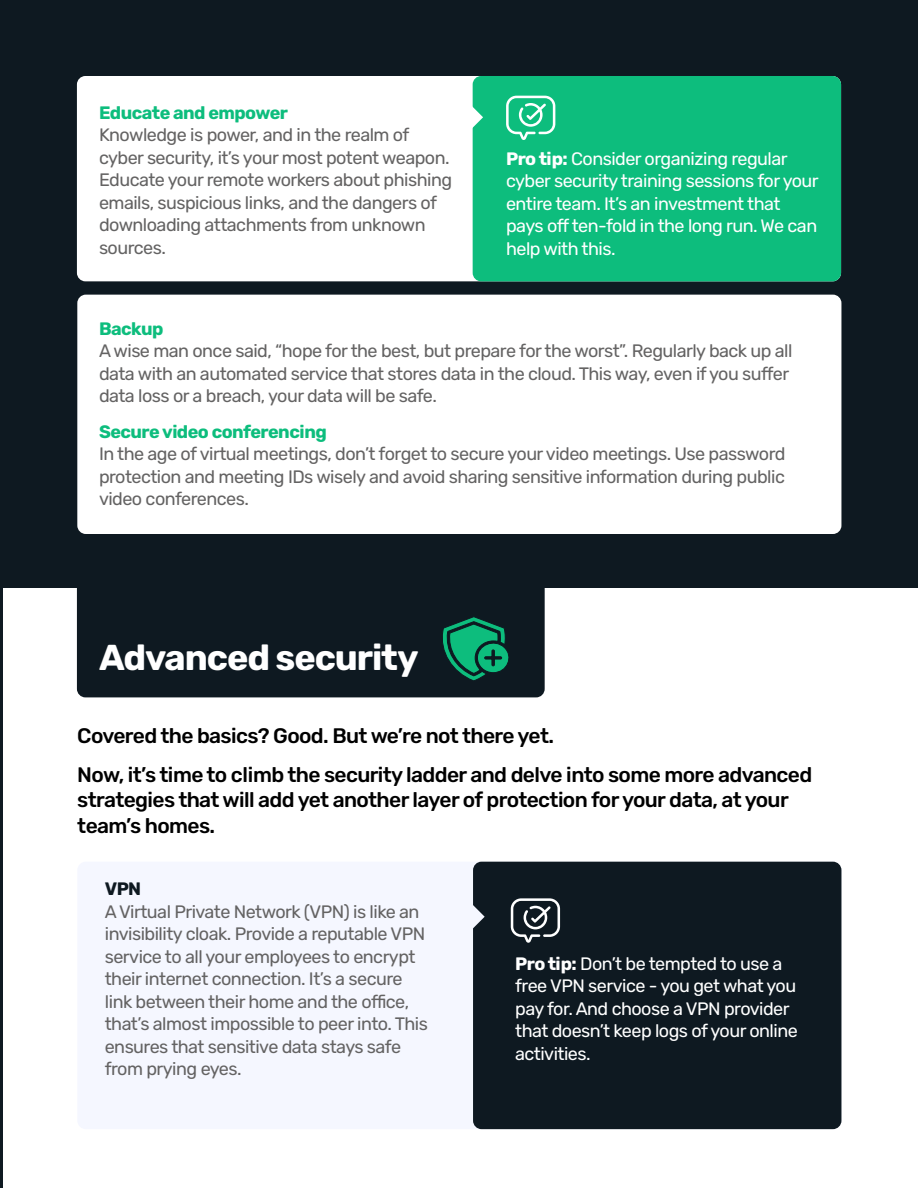
<style>
.page{position:relative;width:918px;height:1188px;background:#fff}
.page>*{position:absolute;margin:0;border:0;box-sizing:border-box;transform-origin:0 0}
.t1{font:700 36px "Rubik";letter-spacing:-.03em;color:#fff}
.t2{font:500 21px/38.2px "Rubik";letter-spacing:-.03em;color:#000}
.t3{font:18px/22.5px "Rubik";letter-spacing:-.03em;color:#646363}
.t4{font:18px/22.5px "Rubik";letter-spacing:-.03em;color:#fff}
.t5{font:700 18px "Rubik";letter-spacing:-.03em;color:#0dbd7d}
.t6{font:700 18px "Rubik";color:#0e1921}
.s1{font-weight:700}
</style>
<div class="page">
<div style="left:77px;top:572px;width:468px;height:125px;background:#0e1921;border-radius:9px"></div>
<hr style="left:0;top:0;width:3px;height:1188px;background:#0e1921">
<svg style="left:443px;top:617px;width:66px;height:64px"></svg>
<div style="left:3px;top:0;width:915px;height:588px;background:#0e1921"></div>
<div style="left:77px;top:295px;width:764px;height:239px;background:#fff;border-radius:9px"></div>
<div style="left:77px;top:76px;width:764px;height:205px;background:#fff;border-radius:9px"></div>
<div style="left:473px;top:76px;width:368px;height:205px;background:#0dbd7d;border-radius:9px"></div>
<svg style="left:506px;top:96px;width:49px;height:44px"></svg>
<svg style="left:472px;top:102px;width:11px;height:31px"></svg>
<div style="left:77px;top:862px;width:764px;height:267px;background:#f5f7ff;border-radius:9px"></div>
<div style="left:473px;top:862px;width:368px;height:267px;background:#0e1921;border-radius:9px"></div>
<svg style="left:511px;top:898px;width:49px;height:45px"></svg>
<svg style="left:473px;top:905px;width:12px;height:24px"></svg>
<p class="t5" style="left:99px;top:102px;width:191px">Educate and empower</p>
<p class="t3" style="left:99px;top:124px;width:355px">Knowledge is power, and in the realm of cyber security, it’s your most potent weapon.<br>Educate your remote workers about phishing emails, suspicious links, and the dangers of downloading attachments from unknown sources.</p>
<p class="t4" style="left:506px;top:148px;width:314px"><span class="s1">Pro tip:</span> Consider organizing regular cyber security training sessions for your entire team. It’s an investment that pays off ten-fold in the long run. We can help with this.</p>
<p class="t5" style="left:99px;top:319px;width:66px">Backup</p>
<p class="t3" style="left:99px;top:340px;width:695px">A wise man once said, “hope for the best, but prepare for the worst”. Regularly back up all data with an automated service that stores data in the cloud. This way, even if you suffer data loss or a breach, your data will be safe.</p>
<p class="t5" style="left:99px;top:421px;width:230px">Secure video conferencing</p>
<p class="t3" style="left:99px;top:443px;width:688px;text-align:justify">In the age of virtual meetings, don’t forget to secure your video meetings. Use password protection and meeting IDs wisely and avoid sharing sensitive information during public video conferences.</p>
<h1 class="t1" style="left:99px;top:637px;width:321px">Advanced security</h1>
<p class="t2" style="left:77px;top:717px;width:736px">Covered the basics? Good. But we’re not there yet.<br>Now, it’s time to climb the security ladder and delve into some more advanced</p>
<p class="t2" style="left:77px;top:788px;width:713px;line-height:25.5px">strategies that will add yet another layer of protection for your data, at your team’s homes.</p>
<p class="t6" style="left:105px;top:879px;width:38px">VPN</p>
<p class="t3" style="left:105px;top:901px;width:325px">A Virtual Private Network (VPN) is like an invisibility cloak. Provide a reputable VPN service to all your employees to encrypt their internet connection. It’s a secure link between their home and the office, that’s almost impossible to peer into. This ensures that sensitive data stays safe from prying eyes.</p>
<p class="t4" style="left:515px;top:953px;width:284px"><span class="s1">Pro tip:</span> Don’t be tempted to use a free VPN service - you get what you pay for. And choose a VPN provider that doesn’t keep logs of your online activities.</p>
</div>
